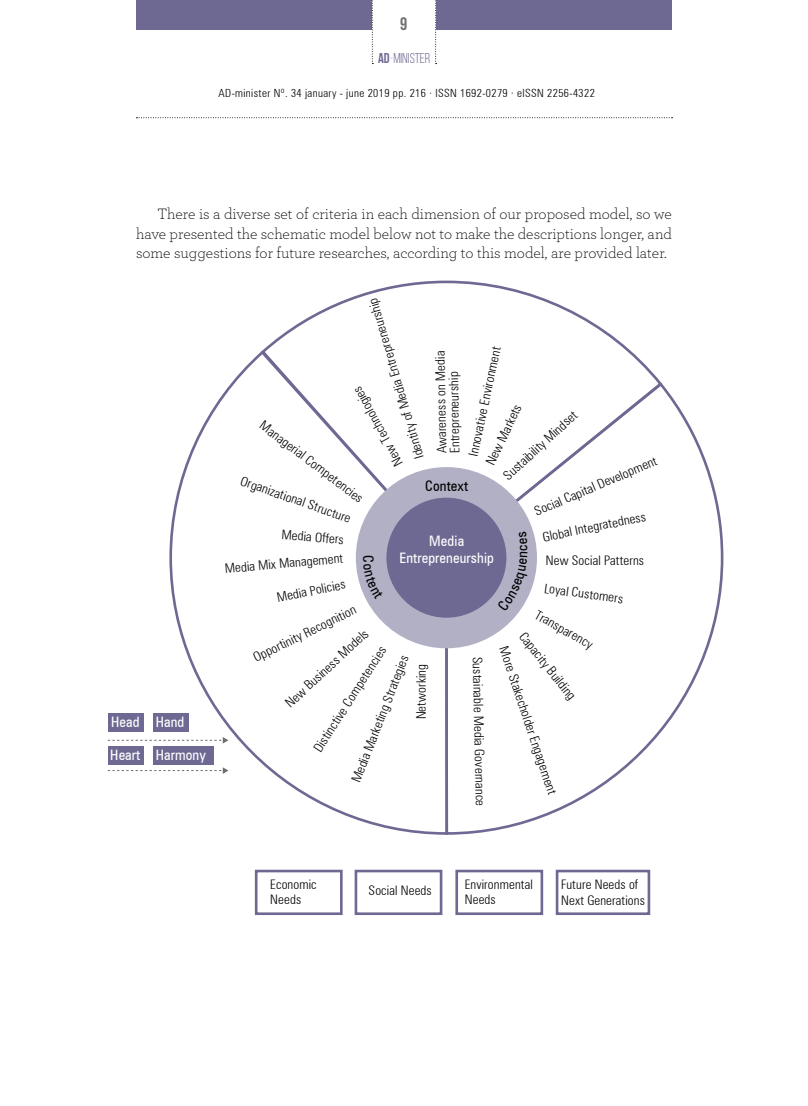
<style>
.page{position:relative;width:808px;height:1106px;background:#fff}
.page>*{position:absolute;margin:0;border:0;box-sizing:border-box;transform-origin:0 0}
.t1{font:700 18px "Bebas Neue";color:#706f6f}
.t2{font:300 15.75px/19.5px "Archer Pro";color:#000;text-align:justify}
.t3{font:condensed 14.4px/17.2px "Zurich BT";letter-spacing:.01em;color:#fff;text-align:center}
.t4{font:condensed 14.4px "Zurich BT";letter-spacing:.01em;color:#000}
.t5{font:14.25px "Bebas Neue";color:#6e6992}
.t6{font:300 condensed 13.2px/15.8px "Zurich BT";letter-spacing:.01em;color:#000}
.t7{font:300 condensed 13.05px "Zurich BT";letter-spacing:.01em;color:#000}
.t8{font:300 condensed 11.25px "Zurich BT";letter-spacing:.035em;color:#000}
.s1{font-weight:700}
.s2{font-weight:300}
</style>
<div class="page">
<div style="left:136px;top:0;width:236px;height:30px;background:#6e6992"></div>
<svg style="left:435px;top:0;width:2px;height:64px"></svg>
<svg style="left:372px;top:0;width:1px;height:64px"></svg>
<div style="left:436px;top:0;width:236px;height:30px;background:#6e6992"></div>
<svg style="left:136px;top:117px;width:536px;height:1px"></svg>
<div style="left:108px;top:713px;width:36px;height:18px;background:#6e6992"></div>
<div style="left:153px;top:713px;width:36px;height:18px;background:#6e6992"></div>
<div style="left:108px;top:746px;width:36px;height:18px;background:#6e6992"></div>
<div style="left:153px;top:746px;width:60px;height:18px;background:#6e6992"></div>
<svg style="left:450px;top:386px;width:274px;height:449px"></svg>
<svg style="left:168px;top:354px;width:282px;height:481px"></svg>
<svg style="left:259px;top:280px;width:405px;height:281px"></svg>
<div style="left:356px;top:467px;width:181px;height:181px;background:#b2b0c5;border-radius:50%"></div>
<div style="left:386px;top:497px;width:120px;height:120px;background:#6e6992;border-radius:50%"></div>
<svg style="left:108px;top:737px;width:120px;height:6px"></svg>
<svg style="left:108px;top:767px;width:120px;height:7px"></svg>
<div style="left:255px;top:869px;width:88px;height:46px;border:3px solid #6e6992"></div>
<div style="left:355px;top:869px;width:87px;height:46px;border:3px solid #6e6992"></div>
<div style="left:455px;top:869px;width:88px;height:46px;border:3px solid #6e6992"></div>
<div style="left:556px;top:869px;width:94px;height:46px;border:3px solid #6e6992"></div>
<svg style="left:497px;top:531px;width:31px;height:80px"></svg>
<h1 class="t1" style="left:400px;top:14px;width:9px">9</h1>
<p class="t5" style="left:378px;top:51px;width:54px"><span class="s1">AD</span><span class="s2">-</span>MINISTER</p>
<p class="t8" style="left:219px;top:86px;width:378px">AD-minister Nº. 34 january - june 2019 pp. 216 · ISSN 1692-0279 · eISSN 2256-4322</p>
<p class="t2" style="left:136px;top:204px;width:537px;text-indent:21px">There is a diverse set of criteria in each dimension of our proposed model, so we have presented the schematic model below not to make the descriptions longer, and some suggestions for future researches, according to this model, are provided later.</p>
<p class="t3" style="left:111px;top:713px;width:75px">Head Hand</p>
<p class="t3" style="left:110px;top:746px;width:97px">Heart Harmony</p>
<p class="t7" style="left:411px;top:460px;width:168px;rotate:-106deg">Identity of Media Entrepreneurship</p>
<p class="t6" style="left:465px;top:454px;width:114px;rotate:-78deg">Innovative Environment</p>
<p class="t6" style="left:435px;top:453px;width:104px;line-height:13px;rotate:-91deg">Awareness on Media<br>Entrepreneurship</p>
<p class="t7" style="left:392px;top:469px;width:90px;rotate:-119deg">New Technologies</p>
<p class="t6" style="left:482px;top:460px;width:67px;rotate:-64deg">New Markets</p>
<p class="t7" style="left:500px;top:472px;width:97px;rotate:-43deg">Sustaibility Mindset</p>
<p class="t6" style="left:266px;top:417px;width:127px;rotate:37deg">Managerial Competencies</p>
<p class="t7" style="left:532px;top:504px;width:133px;rotate:-23deg">Social Capital Development</p>
<p class="t6" style="left:541px;top:529px;width:106px;rotate:-11deg">Global Integratedness</p>
<p class="t6" style="left:546px;top:552px;width:100px">New Social Patterns</p>
<p class="t7" style="left:244px;top:473px;width:117px;rotate:19deg">Organizational Structure</p>
<p class="t6" style="left:282px;top:527px;width:64px;rotate:4deg">Media Offers</p>
<p class="t7" style="left:224px;top:560px;width:120px;rotate:-5deg">Media Mix Management</p>
<p class="t7" style="left:276px;top:590px;width:71px;rotate:-12deg">Media Policies</p>
<p class="t7" style="left:251px;top:651px;width:114px;rotate:-26deg">Opportinity Recognition</p>
<p class="t4" style="left:425px;top:477px;width:45px">Context</p>
<p class="t3" style="left:399px;top:532px;width:96px">Media<br>Entrepreneurship</p>
<p class="t4" style="left:377px;top:555px;width:9px;rotate:90deg">C</p>
<p class="t6" style="left:545px;top:580px;width:81px;rotate:8deg">Loyal Customers</p>
<p class="t6" style="left:540px;top:606px;width:66px;rotate:29deg">Transparency</p>
<p class="t6" style="left:282px;top:699px;width:109px;rotate:-43deg">New Business Models</p>
<p class="t6" style="left:528px;top:628px;width:84px;rotate:51deg">Capacity Building</p>
<p class="t6" style="left:511px;top:644px;width:156px;rotate:71deg">More Stakecholder Engagement</p>
<p class="t6" style="left:310px;top:746px;width:124px;rotate:-57deg">Distinctive Competencies</p>
<p class="t7" style="left:349px;top:778px;width:136px;rotate:-69deg">Media Marketing Strategies</p>
<p class="t7" style="left:413px;top:719px;width:57px;rotate:-90deg">Networking</p>
<p class="t7" style="left:486px;top:656px;width:151px;rotate:89deg">Sustainable Media Governance</p>
<p class="t6" style="left:270px;top:876px;width:48px">Economic<br>Needs</p>
<p class="t6" style="left:369px;top:882px;width:65px">Social Needs</p>
<p class="t6" style="left:465px;top:876px;width:70px">Environmental<br>Needs</p>
<p class="t6" style="left:561px;top:876px;width:85px">Future Needs of<br>Next Generations</p>
</div>
